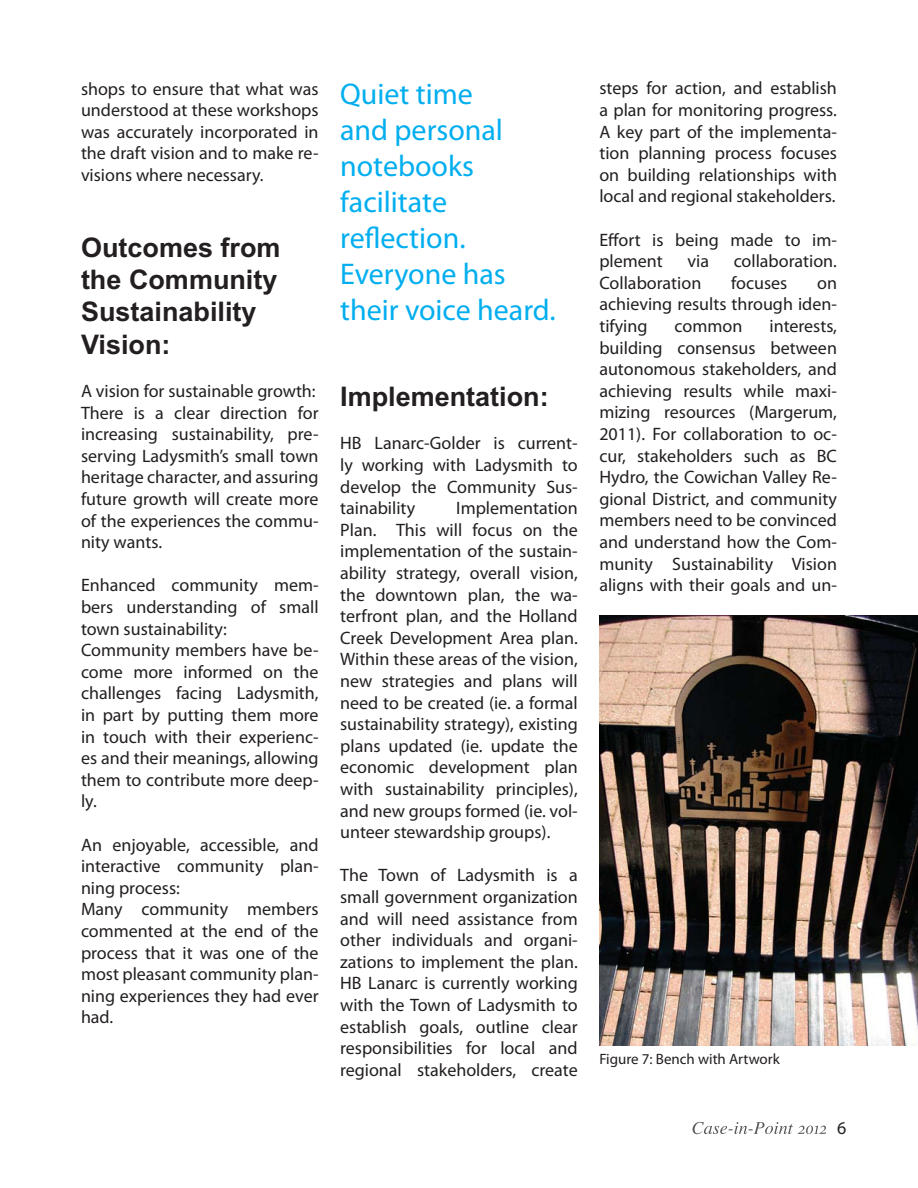
<style>
.page{position:relative;width:918px;height:1188px;background:#fff}
.page>*{position:absolute;margin:0;border:0;box-sizing:border-box;transform-origin:0 0}
.t1{font:30px/36px "Myriad Pro";color:#00aeef}
.t2{font:700 27px/32.4px "Arial";color:#231f20}
.t3{font:18px/21.6px "Myriad Pro";color:#231f20;text-align:justify}
.t4{font:15px "Myriad Pro";color:#231f20}
</style>
<div class="page">
<svg style="left:693px;top:1122px;width:133px;height:12px"></svg>
<img style="left:599px;top:616px;width:319px;height:429px">
<p class="t3" style="left:81px;top:79px;width:239px">shops to ensure that what was understood at these workshops was accurately incorporated in the draft vision and to make re&shy;visions where necessary.</p>
<h2 class="t2" style="left:81px;top:233px;width:201px">Outcomes from the Community<br>Sustainability<br>Vision:</h2>
<p class="t3" style="left:81px;top:381px;width:239px;text-align:left">A vision for sustainable growth:<br>There is a clear direction for increasing sustainability, pre&shy;serving Ladysmith’s small town heritage character, and assuring future growth will create more of the experiences the commu&shy;nity wants.</p>
<p class="t3" style="left:81px;top:576px;width:239px;text-align:left">Enhanced community mem&shy;bers understanding of small town sustainability:<br>Community members have be&shy;come more informed on the challenges facing Ladysmith, in part by putting them more in touch with their experienc&shy;es and their meanings, allowing them to contribute more deep&shy;ly.</p>
<p class="t3" style="left:81px;top:835px;width:239px;text-align:left">An enjoyable, accessible, and interactive community plan&shy;ning process:<br>Many community members commented at the end of the process that it was one of the most pleasant community plan&shy;ning experiences they had ever had.</p>
<h1 class="t1" style="left:340px;top:77px;width:217px">Quiet time<br>and personal notebooks facilitate reflection.<br>Everyone has their voice heard.</h1>
<h2 class="t2" style="left:340px;top:383px;width:210px">Implementation:</h2>
<p class="t3" style="left:340px;top:434px;width:239px">HB Lanarc-Golder is current&shy;ly working with Ladysmith to develop the Community Sus&shy;tainability</p>
<p class="t3" style="left:340px;top:499px;width:239px;text-indent:116px">Implementation Plan. This will focus on the implementation of the sustain&shy;ability strategy, overall vision, the downtown plan, the wa&shy;terfront plan, and the Holland Creek Development Area plan.<br>Within these areas of the vision, new strategies and plans will need to be created (ie. a formal sustainability strategy), existing plans updated (ie. update the economic development plan with sustainability principles), and new groups formed (ie. vol&shy;unteer stewardship groups).</p>
<p class="t3" style="left:340px;top:866px;width:239px">The Town of Ladysmith is a small government organization and will need assistance from other individuals and organi&shy;zations to implement the plan.<br>HB Lanarc is currently working with the Town of Ladysmith to establish goals, outline clear responsibilities for local and regional stakeholders, create</p>
<p class="t3" style="left:599px;top:79px;width:239px">steps for action, and establish a plan for monitoring progress.<br>A key part of the implementa&shy;tion planning process focuses on building relationships with local and regional stakeholders.</p>
<p class="t3" style="left:599px;top:230px;width:239px">Effort is being made to im&shy;plement</p>
<p class="t3" style="left:687px;top:252px;width:23px">via</p>
<p class="t3" style="left:734px;top:252px;width:105px">collaboration.</p>
<p class="t3" style="left:599px;top:273px;width:103px">Collaboration</p>
<p class="t3" style="left:731px;top:273px;width:58px">focuses</p>
<p class="t3" style="left:599px;top:273px;width:239px;text-indent:218px">on achieving results through iden&shy;tifying</p>
<p class="t3" style="left:599px;top:316px;width:239px;text-indent:170px">interests, building consensus between autonomous stakeholders, and achieving results while maxi&shy;mizing resources (Margerum, 2011). For collaboration to oc&shy;cur, stakeholders such as BC Hydro, the Cowichan Valley Re&shy;gional District, and community members need to be convinced and understand how the Com&shy;munity Sustainability Vision aligns with their goals and un-</p>
<p class="t3" style="left:675px;top:316px;width:69px">common</p>
<p class="t4" style="left:599px;top:1054px;width:182px">Figure 7: Bench with Artwork</p>
<p class="t3" style="left:837px;top:1118px;width:11px">6</p>
</div>
